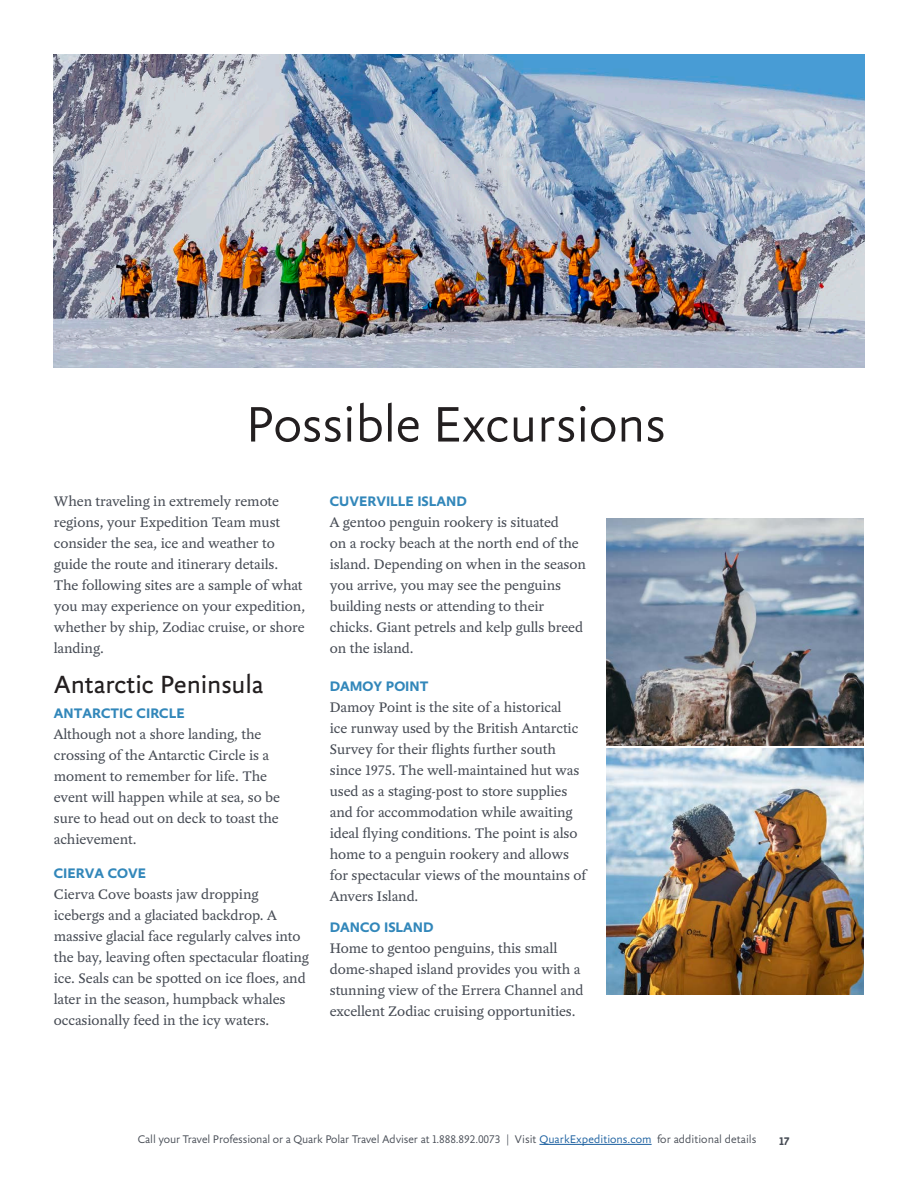
<style>
.page{position:relative;width:918px;height:1188px;background:#fff}
.page>*{position:absolute;margin:0;border:0;box-sizing:border-box;transform-origin:0 0}
.Large_headers{font:300 54px "Yoga Sans OT";letter-spacing:-.005em;color:#231f20}
.Med_headers{font:27px "Yoga Sans OT";letter-spacing:-.005em;color:#231f20}
.Body_Copy{font:15px/21px "Yoga OT";letter-spacing:-.005em;color:#464b54}
.Day_by_Day_headers{font:700 15px "Yoga Sans OT";color:#3287ba}
.t1{font:300 12px "Yoga Sans OT";letter-spacing:-.01em;color:#464b54}
.t2{font:700 12px "Yoga Sans OT";color:#464b54}
.s1{color:#175d9e}
</style>
<div class="page">
<img style="left:54px;top:54px;width:810px;height:313px">
<img style="left:606px;top:748px;width:257px;height:247px">
<img style="left:606px;top:518px;width:257px;height:227px">
<hr style="left:539px;top:1144px;width:113px;height:1px;background:#175d9e">
<p class="Large_headers" style="left:246px;top:396px;width:422px">Possible Excursions</p>
<p class="Body_Copy" style="left:54px;top:491px;width:253px">When traveling in extremely remote regions, your Expedition Team must consider the sea, ice and weather to guide the route and itinerary details.<br>The following sites are a sample of what you may experience on your expedition, whether by ship, Zodiac cruise, or shore landing.</p>
<p class="Med_headers" style="left:54px;top:670px;width:211px">Antarctic Peninsula</p>
<p class="Day_by_Day_headers" style="left:54px;top:705px;width:132px">ANTARCTIC CIRCLE</p>
<p class="Body_Copy" style="left:54px;top:724px;width:228px">Although not a shore landing, the crossing of the Antarctic Circle is a moment to remember for life. The event will happen while at sea, so be sure to head out on deck to toast the achievement.</p>
<p class="Day_by_Day_headers" style="left:54px;top:865px;width:94px">CIERVA COVE</p>
<p class="Body_Copy" style="left:54px;top:884px;width:257px">Cierva Cove boasts jaw dropping icebergs and a glaciated backdrop. A massive glacial face regularly calves into the bay, leaving often spectacular floating ice. Seals can be spotted on ice floes, and later in the season, humpback whales occasionally feed in the icy waters.</p>
<p class="Day_by_Day_headers" style="left:330px;top:493px;width:138px">CUVERVILLE ISLAND</p>
<p class="Body_Copy" style="left:330px;top:512px;width:258px">A gentoo penguin rookery is situated<br>on a rocky beach at the north end of the island. Depending on when in the season you arrive, you may see the penguins building nests or attending to their chicks. Giant petrels and kelp gulls breed on the island.</p>
<p class="Day_by_Day_headers" style="left:330px;top:678px;width:100px">DAMOY POINT</p>
<p class="Body_Copy" style="left:330px;top:697px;width:258px">Damoy Point is the site of a historical<br>ice runway used by the British Antarctic Survey for their flights further south since 1975. The well-maintained hut was used as a staging-post to store supplies and for accommodation while awaiting ideal flying conditions. The point is also home to a penguin rookery and allows for spectacular views of the mountains of Anvers Island.</p>
<p class="Day_by_Day_headers" style="left:330px;top:919px;width:105px">DANCO ISLAND</p>
<p class="Body_Copy" style="left:330px;top:938px;width:255px">Home to gentoo penguins, this small dome-shaped island provides you with a stunning view of the Errera Channel and excellent Zodiac cruising opportunities.</p>
<p class="t1" style="left:138px;top:1133px;width:620px">Call your Travel Professional or a Quark Polar Travel Adviser at 1.888.892.0073 | Visit <span class="s1">QuarkExpeditions.com</span> for additional details</p>
<p class="t2" style="left:779px;top:1135px;width:12px">17</p>
</div>
